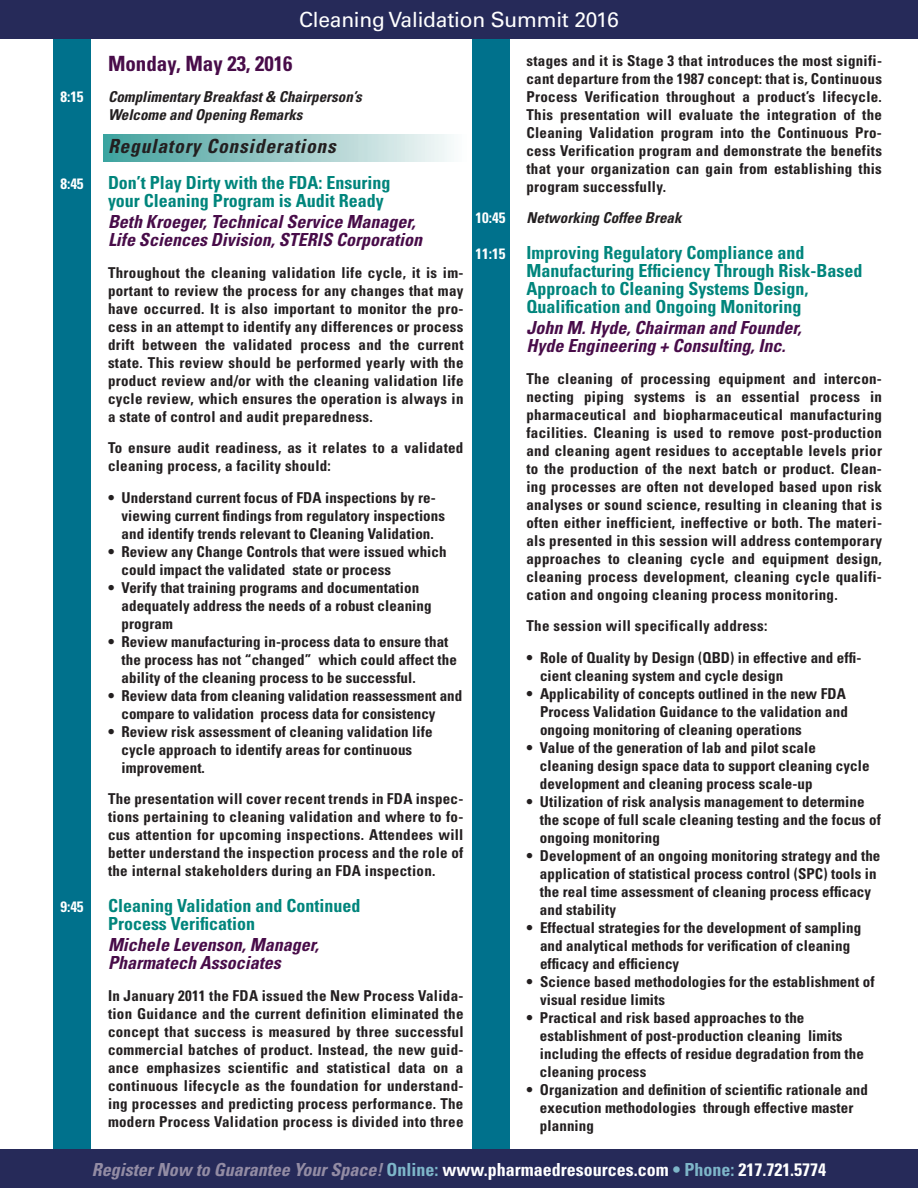
<style>
.page{position:relative;width:918px;height:1188px;background:#fff}
.page>*{position:absolute;margin:0;border:0;box-sizing:border-box;transform-origin:0 0}
.t1{font:21px "Univers";letter-spacing:-.01em;color:#fff}
.t2{font:700 condensed 21px "Univers";color:#480c49}
.t3{font:italic 700 condensed 19.5px "Univers";letter-spacing:.04em;color:#231f20}
.t4{font:700 condensed 18px/18px "Univers";color:#00857c}
.t5{font:italic 700 condensed 18px/18px "Univers";color:#480c49}
.t6{font:700 condensed 18px "Univers";color:#fff}
.t7{font:700 condensed 15px/18px "Univers";letter-spacing:.005em;color:#231f20}
.t8{font:italic 700 condensed 15px/18px "Univers";color:#231f20}
.t9{font:700 condensed 15px "Univers";color:#fff}
.s1{font-size:15px;color:#fff}
.s2{font-style:italic;color:#938ca4}
.s3{color:#7eb6c9}
</style>
<div class="page">
<div style="left:54px;top:0;width:37px;height:1188px;background:#00718c"></div>
<div style="left:472px;top:0;width:38px;height:1188px;background:#00718c"></div>
<div style="left:0;top:0;width:918px;height:39px;background:#262a59"></div>
<div style="left:0;top:1149px;width:918px;height:39px;background:#262a59"></div>
<div style="left:104px;top:134px;width:363px;height:27px;background:linear-gradient(to right,#41a09c,#fbf9fa)"></div>
<h1 class="t1" style="left:299px;top:7px;width:321px">Cleaning Validation Summit 2016</h1>
<p class="t7" style="left:526px;top:52px;width:357px;text-align:justify">stages and it is Stage 3 that introduces the most signifi&shy;cant departure from the 1987 concept: that is, Continuous Process Verification throughout a product’s lifecycle.<br>This presentation will evaluate the integration of the Cleaning Validation program into the Continuous Pro&shy;cess Verification program and demonstrate the benefits that your organization can gain from establishing this program successfully.</p>
<p class="t9" style="left:476px;top:209px;width:31px">10:45</p>
<p class="t8" style="left:526px;top:209px;width:157px">Networking Coffee Break</p>
<p class="t4" style="left:526px;top:244px;width:337px;text-indent:-51px"><span class="s1">11:15</span> Improving Regulatory Compliance and Manufacturing Efficiency Through Risk-Based Approach to Cleaning Systems Design, Qualification and Ongoing Monitoring</p>
<p class="t5" style="left:526px;top:319px;width:276px">John M. Hyde, Chairman and Founder,<br>Hyde Engineering + Consulting, Inc.</p>
<p class="t7" style="left:526px;top:370px;width:357px;text-align:justify">The cleaning of processing equipment and intercon&shy;necting piping systems is an essential process in pharmaceutical and biopharmaceutical manufacturing facilities. Cleaning is used to remove post-production and cleaning agent residues to acceptable levels prior to the production of the next batch or product. Clean&shy;ing processes are often not developed based upon risk analyses or sound science, resulting in cleaning that is often either inefficient, ineffective or both. The materi&shy;als presented in this session will address contemporary approaches to cleaning cycle and equipment design, cleaning process development, cleaning cycle qualifi&shy;cation and ongoing cleaning process monitoring.</p>
<p class="t7" style="left:526px;top:617px;width:243px">The session will specifically address:</p>
<p class="t7" style="left:540px;top:649px;width:323px;text-indent:-14px">• Role of Quality by Design (QBD) in effective and effi&shy;cient cleaning system and cycle design</p>
<p class="t7" style="left:540px;top:685px;width:309px;text-indent:-14px">• Applicability of concepts outlined in the new FDA<br>Process Validation Guidance to the validation and ongoing monitoring of cleaning operations</p>
<p class="t7" style="left:540px;top:739px;width:331px;text-indent:-14px">• Value of the generation of lab and pilot scale cleaning design space data to support cleaning cycle development and cleaning process scale-up</p>
<p class="t7" style="left:540px;top:793px;width:342px;text-indent:-14px">• Utilization of risk analysis management to determine the scope of full scale cleaning testing and the focus of ongoing monitoring</p>
<p class="t7" style="left:540px;top:847px;width:342px;text-indent:-14px">• Development of an ongoing monitoring strategy and the application of statistical process control (SPC) tools in the real time assessment of cleaning process efficacy and stability</p>
<p class="t7" style="left:540px;top:919px;width:323px;text-indent:-14px">• Effectual strategies for the development of sampling and analytical methods for verification of cleaning efficacy and efficiency</p>
<p class="t7" style="left:540px;top:973px;width:336px;text-indent:-14px">• Science based methodologies for the establishment of visual residue limits</p>
<p class="t7" style="left:540px;top:1009px;width:325px;text-indent:-14px">• Practical and risk based approaches to the establishment of post-production cleaning limits including the effects of residue degradation from the cleaning process</p>
<p class="t7" style="left:540px;top:1081px;width:330px;text-indent:-14px">• Organization and definition of scientific rationale and execution methodologies through effective master planning</p>
<h1 class="t2" style="left:108px;top:50px;width:186px">Monday, May 23, 2016</h1>
<p class="t9" style="left:60px;top:88px;width:25px">8:15</p>
<p class="t8" style="left:108px;top:88px;width:255px">Complimentary Breakfast &amp; Chairperson’s<br>Welcome and Opening Remarks</p>
<h2 class="t3" style="left:108px;top:134px;width:229px">Regulatory Considerations</h2>
<p class="t9" style="left:60px;top:175px;width:25px">8:45</p>
<p class="t4" style="left:108px;top:174px;width:284px">Don’t Play Dirty with the FDA: Ensuring your Cleaning Program is Audit Ready</p>
<p class="t5" style="left:108px;top:213px;width:316px">Beth Kroeger, Technical Service Manager,<br>Life Sciences Division, STERIS Corporation</p>
<p class="t7" style="left:108px;top:263px;width:357px;text-align:justify">Throughout the cleaning validation life cycle, it is im&shy;portant to review the process for any changes that may have occurred. It is also important to monitor the pro&shy;cess in an attempt to identify any differences or process drift between the validated process and the current state. This review should be performed yearly with the product review and/or with the cleaning validation life cycle review, which ensures the operation is always in a state of control and audit preparedness.</p>
<p class="t7" style="left:108px;top:439px;width:357px">To ensure audit readiness, as it relates to a validated cleaning process, a facility should:</p>
<p class="t7" style="left:122px;top:488px;width:325px;text-indent:-14px">• Understand current focus of FDA inspections by re&shy;viewing current findings from regulatory inspections and identify trends relevant to Cleaning Validation.</p>
<p class="t7" style="left:122px;top:542px;width:327px;text-indent:-14px">• Review any Change Controls that were issued which could impact the validated state or process</p>
<p class="t7" style="left:122px;top:578px;width:312px;text-indent:-14px">• Verify that training programs and documentation adequately address the needs of a robust cleaning program</p>
<p class="t7" style="left:122px;top:632px;width:337px;text-indent:-14px">• Review manufacturing in-process data to ensure that the process has not “changed” which could affect the ability of the cleaning process to be successful.</p>
<p class="t7" style="left:122px;top:686px;width:342px;text-indent:-14px">• Review data from cleaning validation reassessment and compare to validation process data for consistency</p>
<p class="t7" style="left:122px;top:722px;width:313px;text-indent:-14px">• Review risk assessment of cleaning validation life cycle approach to identify areas for continuous improvement.</p>
<p class="t7" style="left:108px;top:790px;width:357px;text-align:justify">The presentation will cover recent trends in FDA inspec&shy;tions pertaining to cleaning validation and where to fo&shy;cus attention for upcoming inspections. Attendees will better understand the inspection process and the role of the internal stakeholders during an FDA inspection.</p>
<p class="t9" style="left:60px;top:898px;width:25px">9:45</p>
<p class="t4" style="left:108px;top:897px;width:254px">Cleaning Validation and Continued<br>Process Verification</p>
<p class="t5" style="left:108px;top:936px;width:212px">Michele Levenson, Manager,<br>Pharmatech Associates</p>
<p class="t7" style="left:108px;top:986px;width:357px;text-align:justify">In January 2011 the FDA issued the New Process Valida&shy;tion Guidance and the current definition eliminated the concept that success is measured by three successful commercial batches of product. Instead, the new guid&shy;ance emphasizes scientific and statistical data on a continuous lifecycle as the foundation for understand&shy;ing processes and predicting process performance. The modern Process Validation process is divided into three</p>
<p class="t6" style="left:92px;top:1158px;width:736px"><span class="s2">Register Now to Guarantee Your Space!</span> <span class="s3">Online:</span> www.pharmaedresources.com <span class="s3">• Phone:</span> 217.721.5774</p>
</div>
